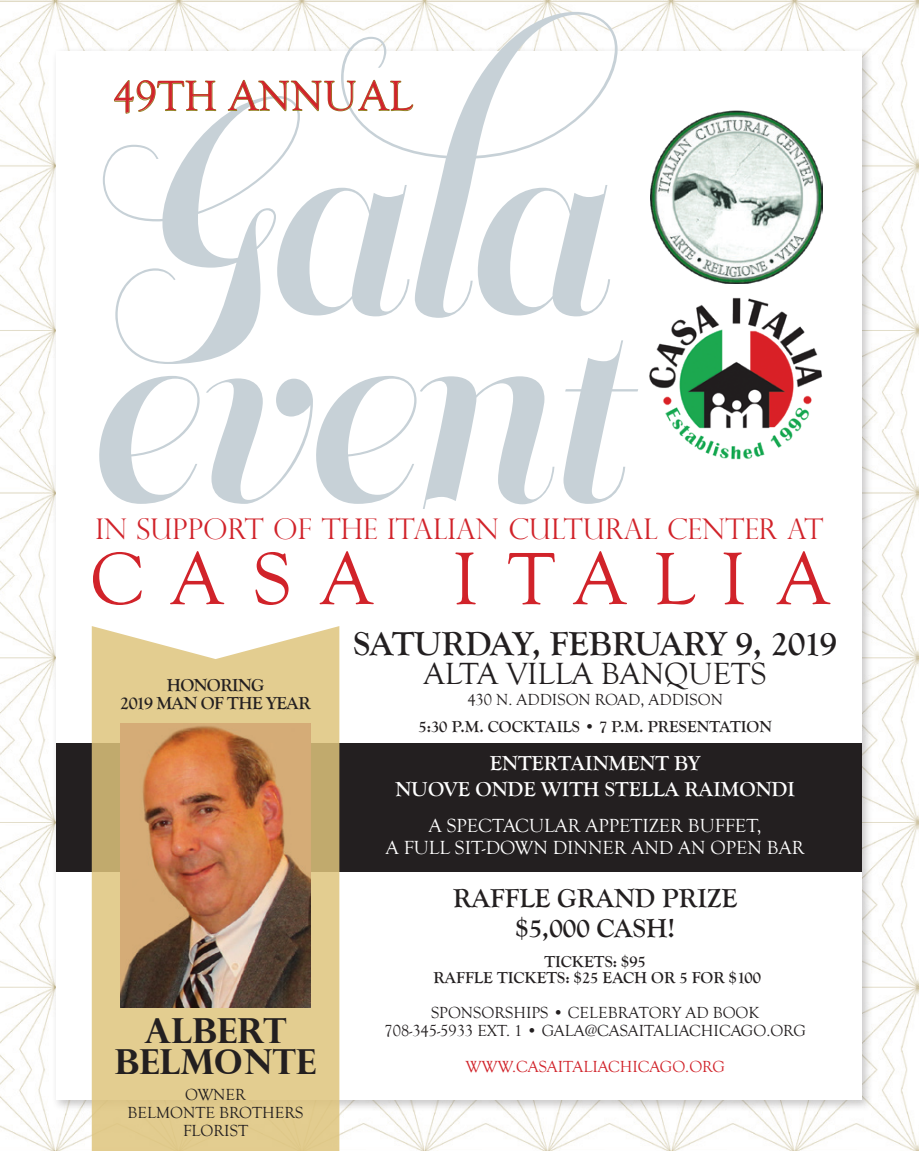
<style>
.page{position:relative;width:919px;height:1151px;background:#fff}
.page>*{position:absolute;margin:0;border:0;box-sizing:border-box;transform-origin:0 0}
.t1{font:232.2px/188.2px "Memoriam Pro Headline";color:#c7d1d7}
.t2{font:76.5px "Goudy Old Style T";letter-spacing:.375em;color:#d1232a}
.t3{font:43.35px "Goudy Old Style T";letter-spacing:.01em;color:#d1232a}
.t4{font:700 34.5px "Goudy Old Style T";letter-spacing:-.02em;color:#231f20}
.t5{font:700 34.5px "Perpetua Titling";color:#231f20}
.t6{font:31.5px "Goudy Old Style T";color:#231f20}
.t7{font:300 28.5px "Perpetua Titling";color:#d1232a}
.t8{font:700 27px "Goudy Old Style T";color:#231f20}
.t9{font:700 21px "Goudy Old Style T";color:#fff}
.t10{font:19.5px/22.5px "Goudy Old Style T";color:#fff;text-align:center}
.t11{font:700 18px "Goudy Old Style T";letter-spacing:-.03em;color:#231f20}
.t12{font:16.5px "Goudy Old Style T";color:#231f20}
.t13{font:700 16.5px "Goudy Old Style T";color:#231f20}
.t14{font:16.5px "Goudy Old Style T";color:#d1232a}
</style>
<div class="page">
<img style="left:0;top:0;width:919px;height:1151px">
<div style="left:52px;top:46px;width:821px;height:1065px;background:#231f20;opacity:.25"></div>
<div style="left:57px;top:51px;width:805px;height:1049px;background:#fff"></div>
<img style="left:651px;top:110px;width:171px;height:173px">
<img style="left:649px;top:297px;width:173px;height:163px">
<div style="left:57px;top:743px;width:805px;height:128px;background:#231f20"></div>
<svg style="left:92px;top:626px;width:247px;height:525px;background:#e0cb92"></svg>
<img style="left:120px;top:723px;width:191px;height:284px">
<svg style="left:114px;top:80px;width:102px;height:34px"></svg>
<svg style="left:228px;top:80px;width:185px;height:32px"></svg>
<p class="t1" style="left:91px;top:129px;width:591px">Gala event</p>
<p class="t7" style="left:95px;top:512px;width:730px">IN SUPPORT OF THE ITALIAN CULTURAL CENTER AT</p>
<p class="t2" style="left:90px;top:537px;width:740px">CASA ITALIA</p>
<p class="t3" style="left:113px;top:72px;width:301px">49TH ANNUAL</p>
<p class="t11" style="left:167px;top:675px;width:99px">HONORING</p>
<p class="t11" style="left:120px;top:693px;width:192px">2019 MAN OF THE YEAR</p>
<p class="t5" style="left:144px;top:1009px;width:144px">ALBERT</p>
<p class="t5" style="left:115px;top:1040px;width:203px">BELMONTE</p>
<p class="t12" style="left:185px;top:1086px;width:62px">OWNER</p>
<p class="t12" style="left:128px;top:1104px;width:177px">BELMONTE BROTHERS</p>
<p class="t12" style="left:183px;top:1122px;width:67px">FLORIST</p>
<p class="t4" style="left:353px;top:625px;width:485px">SATURDAY, FEBRUARY 9, 2019</p>
<p class="t6" style="left:424px;top:656px;width:344px">ALTA VILLA BANQUETS</p>
<p class="t12" style="left:467px;top:690px;width:257px">430 N. ADDISON ROAD, ADDISON</p>
<p class="t13" style="left:418px;top:717px;width:355px">5:30 P.M. COCKTAILS • 7 P.M. PRESENTATION</p>
<p class="t9" style="left:490px;top:751px;width:212px">ENTERTAINMENT BY</p>
<p class="t9" style="left:395px;top:777px;width:401px">NUOVE ONDE WITH STELLA RAIMONDI</p>
<p class="t10" style="left:386px;top:814px;width:420px">A SPECTACULAR APPETIZER BUFFET,<br>A FULL SIT-DOWN DINNER AND AN OPEN BAR</p>
<p class="t8" style="left:453px;top:882px;width:286px">RAFFLE GRAND PRIZE</p>
<p class="t8" style="left:515px;top:912px;width:161px">$5,000 CASH!</p>
<p class="t13" style="left:544px;top:952px;width:103px">TICKETS: $95</p>
<p class="t13" style="left:433px;top:968px;width:329px">RAFFLE TICKETS: $25 EACH OR 5 FOR $100</p>
<p class="t12" style="left:431px;top:1003px;width:330px">SPONSORSHIPS • CELEBRATORY AD BOOK</p>
<p class="t12" style="left:384px;top:1021px;width:423px">708-345-5933 EXT. 1 • GALA@CASAITALIACHICAGO.ORG</p>
<p class="t14" style="left:465px;top:1057px;width:261px">WWW.CASAITALIACHICAGO.ORG</p>
</div>
